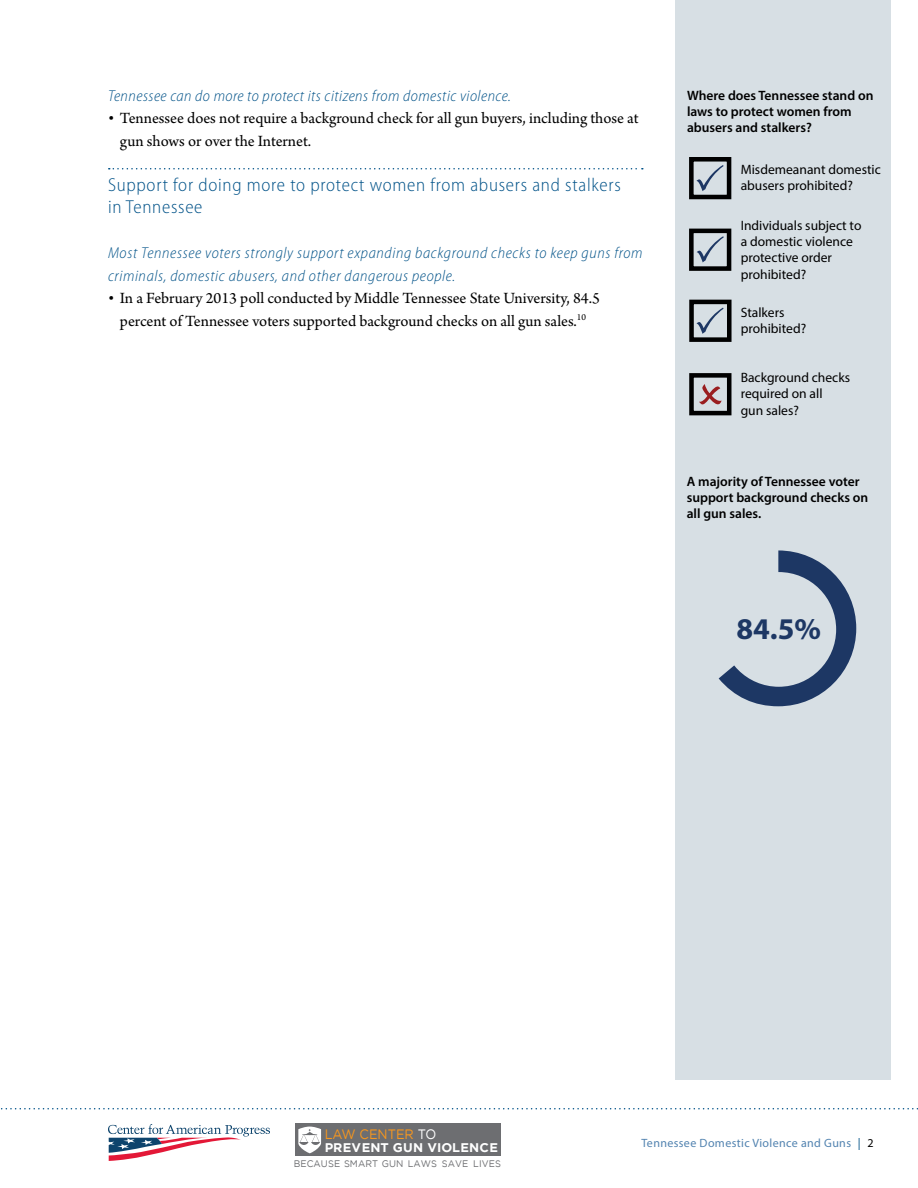
<style>
.page{position:relative;width:918px;height:1188px;background:#fff}
.page>*{position:absolute;margin:0;border:0;box-sizing:border-box;transform-origin:0 0}
.t1{font:700 30.15px "Myriad Pro";color:#1d3764}
.t2{font:300 semi-condensed 18.75px/22.5px "Myriad Pro";letter-spacing:.04em;color:#005288}
.t3{font:16.5px/22.5px "Arno Pro";color:#000}
.t4{font:italic 300 semi-condensed 15.75px/22.5px "Myriad Pro";letter-spacing:.04em;color:#005288}
.t5{font:13.65px/16.4px "Myriad Pro";color:#000}
.t6{font:600 13.65px/16.4px "Myriad Pro";color:#000}
.t7{font:13.65px "Gotham";color:#f8971d;scale:.94 1}
.t8{font:700 12.6px "Gotham";letter-spacing:.01em;color:#fff}
.t9{font:12px "Myriad Pro";letter-spacing:.03em;color:#5283b0}
.t10{font:9.45px "Gotham";letter-spacing:.01em;color:#6d6e71}
.s1{color:#fff}
.s2{color:#005288}
.s3{color:#000}
</style>
<div class="page">
<svg style="left:1px;top:1108px;width:917px;height:1px"></svg>
<div style="left:675px;top:0;width:216px;height:1080px;background:#d7dfe4"></div>
<svg style="left:108px;top:1124px;width:162px;height:37px"></svg>
<svg style="left:109px;top:168px;width:534px;height:2px"></svg>
<svg style="left:696px;top:165px;width:28px;height:26px"></svg>
<svg style="left:696px;top:308px;width:28px;height:26px"></svg>
<div style="left:689px;top:157px;width:42px;height:42px;border:5px solid #000"></div>
<div style="left:689px;top:300px;width:43px;height:42px;border:5px solid #000"></div>
<div style="left:689px;top:373px;width:42px;height:42px;border:5px solid #000"></div>
<svg style="left:699px;top:384px;width:23px;height:20px"></svg>
<div style="left:689px;top:229px;width:42px;height:42px;border:5px solid #000"></div>
<svg style="left:697px;top:236px;width:27px;height:26px"></svg>
<svg style="left:719px;top:550px;width:137px;height:156px"></svg>
<div style="left:721px;top:572px;width:115px;height:115px;background:#d7dfe4;border-radius:50%"></div>
<div style="left:295px;top:1123px;width:205px;height:33px;background:#6d6e71"></div>
<svg style="left:298px;top:1127px;width:23px;height:26px"></svg>
<p class="t4" style="left:108px;top:84px;width:404px">Tennessee can do more to protect its citizens from domestic violence.</p>
<p class="t3" style="left:120px;top:108px;width:520px;text-indent:-12px">• Tennessee does not require a background check for all gun buyers, including those at gun shows or over the Internet.</p>
<p class="t2" style="left:108px;top:173px;width:514px">Support for doing more to protect women from abusers and stalkers in Tennessee</p>
<p class="t4" style="left:108px;top:242px;width:536px">Most Tennessee voters strongly support expanding background checks to keep guns from criminals, domestic abusers, and other dangerous people.</p>
<p class="t3" style="left:108px;top:288px;width:494px;text-align:center">• In a February 2013 poll conducted by Middle Tennessee State University, 84.5 percent of Tennessee voters supported background checks on all gun sales.<sup>10</sup></p>
<p class="t6" style="left:687px;top:87px;width:188px">Where does Tennessee stand on laws to protect women from abusers and stalkers?</p>
<p class="t5" style="left:741px;top:161px;width:142px">Misdemeanant domestic abusers prohibited?</p>
<p class="t5" style="left:741px;top:217px;width:122px">Individuals subject to a domestic violence protective order prohibited?</p>
<p class="t5" style="left:741px;top:304px;width:67px">Stalkers prohibited?</p>
<p class="t5" style="left:741px;top:369px;width:111px">Background checks required on all<br>gun sales?</p>
<p class="t6" style="left:687px;top:473px;width:183px">A majority of Tennessee voter support background checks on all gun sales.</p>
<h1 class="t1" style="left:736px;top:610px;width:86px">84.5%</h1>
<p class="t7" style="left:325px;top:1126px;width:120px">LAW CENTER <span class="s1">TO</span></p>
<p class="t8" style="left:325px;top:1140px;width:175px">PREVENT GUN VIOLENCE</p>
<p class="t10" style="left:294px;top:1158px;width:209px">BECAUSE SMART GUN LAWS SAVE LIVES</p>
<p class="t9" style="left:642px;top:1135px;width:234px">Tennessee Domestic Violence and Guns <span class="s2">|</span> <span class="s3">2</span></p>
</div>
